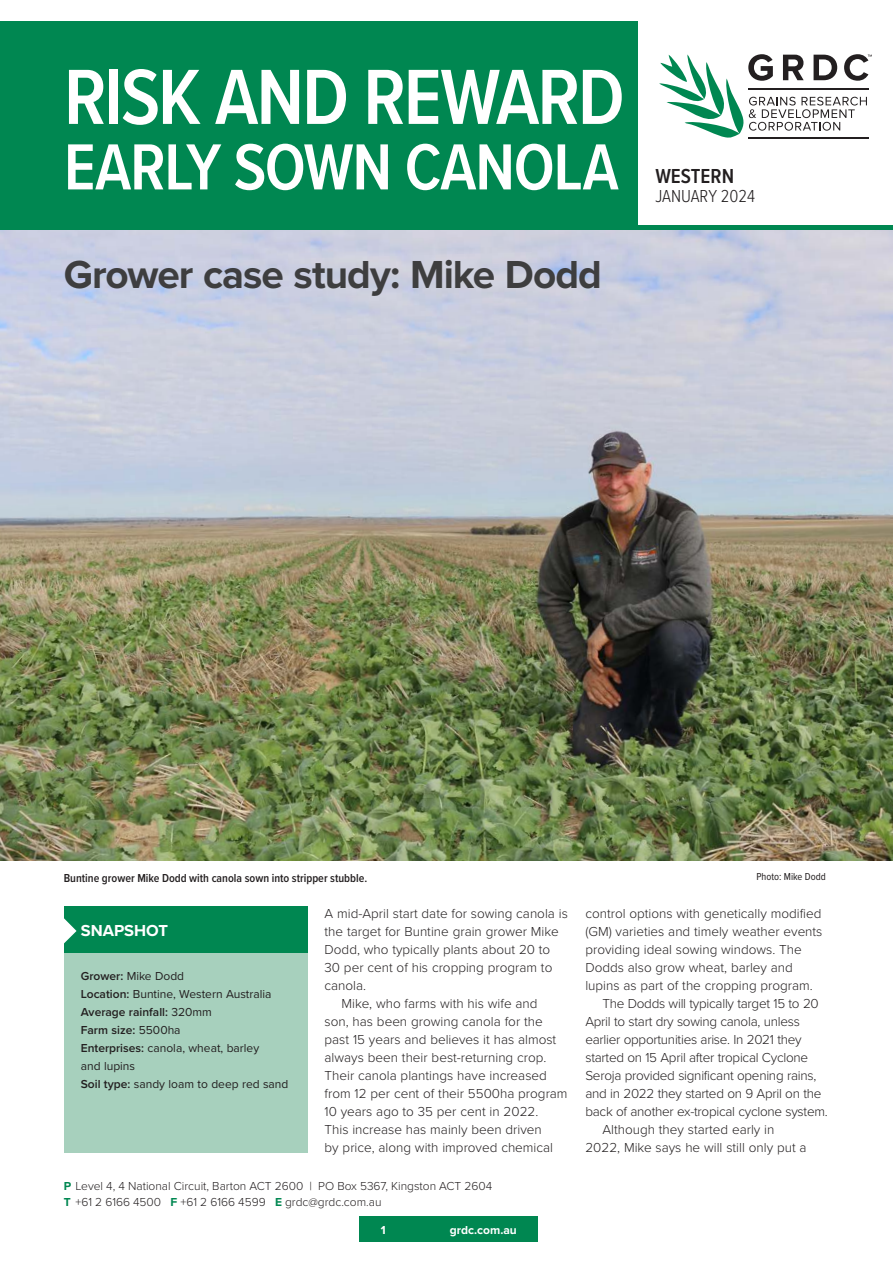
<style>
.page{position:relative;width:893px;height:1263px;background:#fff}
.page>*{position:absolute;margin:0;border:0;box-sizing:border-box;transform-origin:0 0}
.t1{font:600 81px "Proxima Nova Cond";letter-spacing:-.03em;color:#fff}
.t2{font:600 67.5px "Proxima Nova Cond";letter-spacing:-.02em;color:#fff}
._001_Heading{font:700 40.5px "Proxima Nova";letter-spacing:-.025em;color:#3e3e3f}
._008_Xhead{font:600 21px "Proxima Nova Cond";color:#231f20}
._008_Xhead-2{font:300 18px "Proxima Nova Cond";color:#231f20}
.t3{font:700 16.5px "Proxima Nova";color:#fff}
._003_Body{font:300 13.5px/18px "Proxima Nova";color:#231f20}
._003_Body-2{font:300 13.5px/18px "Proxima Nova";letter-spacing:-.02em;color:#231f20}
._003_Body_fullout{font:300 13.5px/18px "Proxima Nova";color:#231f20}
._04_B_O_Body_fullout{font:12px/18px "Proxima Nova";color:#231f20}
.t4{font:300 12px "Proxima Nova";color:#231f20}
._009_Caption{font:600 12px "Proxima Nova Cond";color:#231f20}
._04_B_O_Body_fullout-2{font:600 12px "Proxima Nova";color:#231f20}
.t5{font:700 12px "Proxima Nova";color:#fff}
._009_Credit{font:10.5px "Proxima Nova Cond";color:#231f20}
.s1{font-weight:600}
.s2{font-weight:400}
.s3{font-weight:700;color:#008751}
</style>
<div class="page">
<img style="left:0;top:230px;width:893px;height:631px">
<div style="left:0;top:21px;width:638px;height:209px;background:#008751"></div>
<svg style="left:659px;top:54px;width:213px;height:84px"></svg>
<div style="left:638px;top:225px;width:255px;height:5px;background:#008751"></div>
<div style="left:360px;top:1216px;width:178px;height:26px;background:#008751"></div>
<div style="left:64px;top:953px;width:244px;height:199px;background:#a7d0bd"></div>
<div style="left:64px;top:906px;width:244px;height:47px;background:#008751"></div>
<svg style="left:64px;top:918px;width:13px;height:25px"></svg>
<p class="t1" style="left:64px;top:37px;width:563px">RISK AND REWARD</p>
<p class="t2" style="left:64px;top:117px;width:556px">EARLY SOWN CANOLA</p>
<p class="_001_Heading" style="left:64px;top:244px;width:540px">Grower case study: Mike Dodd</p>
<p class="_008_Xhead" style="left:655px;top:160px;width:80px">WESTERN</p>
<p class="_008_Xhead-2" style="left:655px;top:183px;width:101px">JANUARY 2024</p>
<p class="_009_Caption" style="left:64px;top:869px;width:305px">Buntine grower Mike Dodd with canola sown into stripper stubble.</p>
<p class="_003_Body_fullout" style="left:325px;top:904px;width:245px">A mid-April start date for sowing canola is the target for Buntine grain grower Mike Dodd, who typically plants about 20 to 30 per cent of his cropping program to canola.</p>
<p class="_003_Body" style="left:325px;top:994px;width:245px;text-indent:17px">Mike, who farms with his wife and<br>son, has been growing canola for the past 15 years and believes it has almost always been their best-returning crop.<br>Their canola plantings have increased from 12 per cent of their 5500ha program 10 years ago to 35 per cent in 2022.<br>This increase has mainly been driven<br>by price, along with improved chemical</p>
<p class="t3" style="left:81px;top:918px;width:89px">SNAPSHOT</p>
<p class="_04_B_O_Body_fullout" style="left:81px;top:966px;width:105px"><span class="s1">Grower:</span> Mike Dodd</p>
<p class="_04_B_O_Body_fullout" style="left:81px;top:984px;width:192px"><span class="s1">Location:</span> Buntine, Western Australia</p>
<p class="_04_B_O_Body_fullout-2" style="left:81px;top:1003px;width:133px">Average rainfall: <span class="s2">320mm</span></p>
<p class="_04_B_O_Body_fullout-2" style="left:81px;top:1021px;width:101px">Farm size: <span class="s2">5500ha</span></p>
<p class="_04_B_O_Body_fullout" style="left:81px;top:1038px;width:180px"><span class="s1">Enterprises:</span> canola, wheat, barley and lupins</p>
<p class="_04_B_O_Body_fullout" style="left:81px;top:1074px;width:209px"><span class="s1">Soil type:</span> sandy loam to deep red sand</p>
<p class="t4" style="left:64px;top:1177px;width:430px"><span class="s3">P</span> Level 4, 4 National Circuit, Barton ACT 2600 | PO Box 5367, Kingston ACT 2604</p>
<p class="t4" style="left:64px;top:1193px;width:319px"><span class="s3">T</span> +61 2 6166 4500 <span class="s3">F</span> +61 2 6166 4599 <span class="s3">E</span> grdc@grdc.com.au</p>
<p class="t5" style="left:381px;top:1221px;width:6px">1</p>
<p class="t5" style="left:450px;top:1221px;width:69px">grdc.com.au</p>
<p class="_009_Credit" style="left:756px;top:869px;width:71px">Photo: Mike Dodd</p>
<p class="_003_Body" style="left:585px;top:904px;width:239px">control options with genetically modified (GM) varieties and timely weather events providing ideal sowing windows. The Dodds also grow wheat, barley and lupins as part of the cropping program.</p>
<p class="_003_Body-2" style="left:585px;top:994px;width:244px;text-indent:17px">The Dodds will typically target 15 to 20<br>April to start dry sowing canola, unless earlier opportunities arise. In 2021 they started on 15 April after tropical Cyclone Seroja provided significant opening rains, and in 2022 they started on 9 April on the back of another ex-tropical cyclone system.</p>
<p class="_003_Body" style="left:585px;top:1120px;width:223px;text-indent:17px">Although they started early in<br>2022, Mike says he will still only put a</p>
</div>
